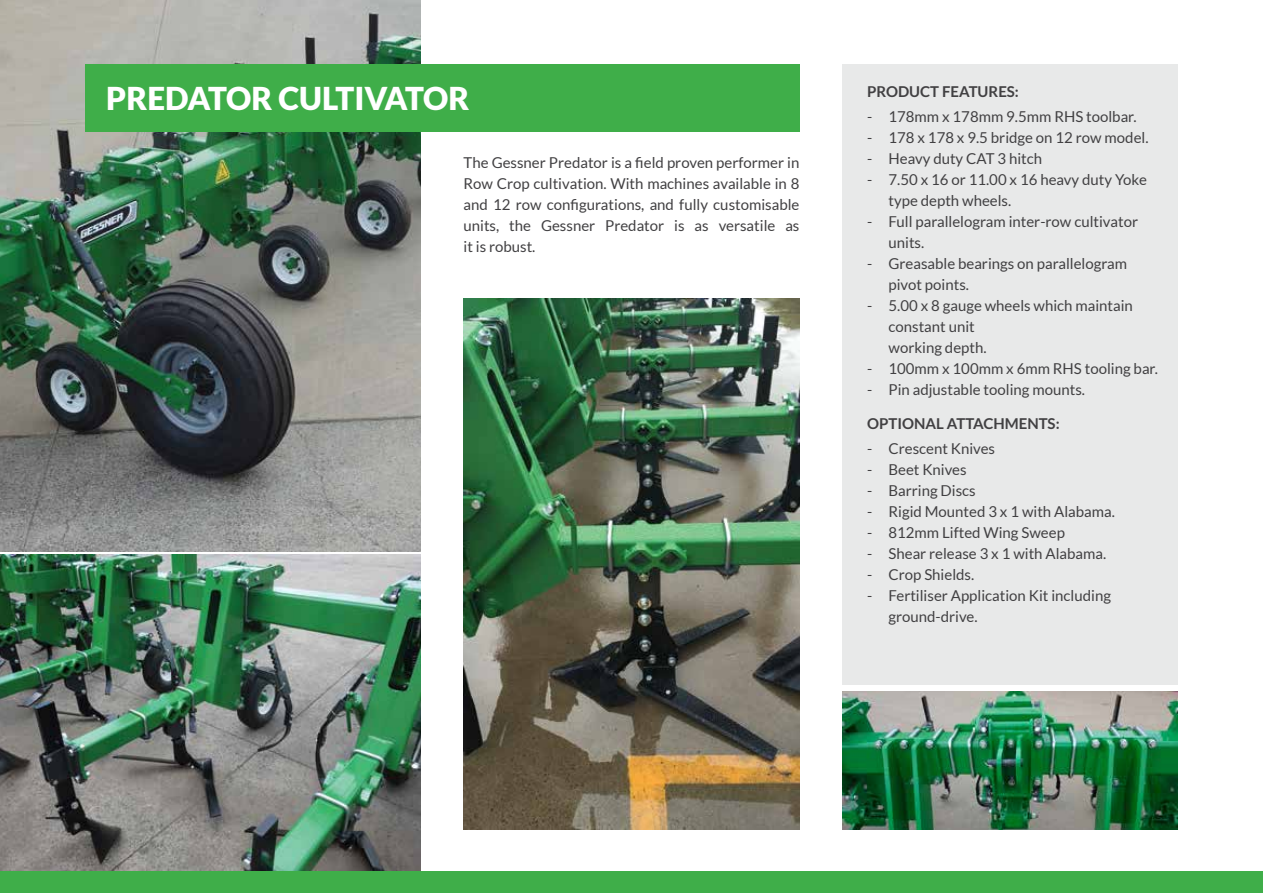
<style>
.page{position:relative;width:1263px;height:893px;background:#fff}
.page>*{position:absolute;margin:0;border:0;box-sizing:border-box;transform-origin:0 0}
.t1{font:900 31.5px "Lato";color:#fff}
.t2{font:15px/21px "Lato";color:#414042}
.t3{font:700 15px "Lato";color:#414042}
</style>
<div class="page">
<div style="left:842px;top:64px;width:336px;height:621px;background:#e8e9e9"></div>
<img style="left:0;top:0;width:421px;height:551px">
<img style="left:842px;top:691px;width:336px;height:138px">
<img style="left:0;top:554px;width:421px;height:318px">
<div style="left:0;top:872px;width:1263px;height:21px;background:#3fae49"></div>
<img style="left:463px;top:298px;width:336px;height:531px">
<div style="left:85px;top:64px;width:714px;height:68px;background:#3fae49"></div>
<h1 class="t1" style="left:106px;top:80px;width:364px">PREDATOR CULTIVATOR</h1>
<p class="t3" style="left:867px;top:83px;width:153px">PRODUCT FEATURES:</p>
<p class="t2" style="left:867px;top:106px;width:271px">- 178mm x 178mm 9.5mm RHS toolbar.</p>
<p class="t2" style="left:867px;top:127px;width:283px">- 178 x 178 x 9.5 bridge on 12 row model.</p>
<p class="t2" style="left:867px;top:148px;width:176px">- Heavy duty CAT 3 hitch</p>
<p class="t2" style="left:888px;top:169px;width:260px;text-indent:-21px">- 7.50 x 16 or 11.00 x 16 heavy duty Yoke type depth wheels.</p>
<p class="t2" style="left:888px;top:211px;width:251px;text-indent:-21px">- Full parallelogram inter-row cultivator units.</p>
<p class="t2" style="left:888px;top:253px;width:240px;text-indent:-21px">- Greasable bearings on parallelogram pivot points.</p>
<p class="t2" style="left:888px;top:295px;width:246px;text-indent:-21px">- 5.00 x 8 gauge wheels which maintain constant unit<br>working depth.</p>
<p class="t2" style="left:867px;top:358px;width:292px">- 100mm x 100mm x 6mm RHS tooling bar.</p>
<p class="t2" style="left:867px;top:379px;width:219px">- Pin adjustable tooling mounts.</p>
<p class="t3" style="left:867px;top:415px;width:194px">OPTIONAL ATTACHMENTS:</p>
<p class="t2" style="left:867px;top:438px;width:129px">- Crescent Knives</p>
<p class="t2" style="left:867px;top:459px;width:101px">- Beet Knives</p>
<p class="t2" style="left:867px;top:480px;width:110px">- Barring Discs</p>
<p class="t2" style="left:867px;top:501px;width:249px">- Rigid Mounted 3 x 1 with Alabama.</p>
<p class="t2" style="left:867px;top:522px;width:199px">- 812mm Lifted Wing Sweep</p>
<p class="t2" style="left:867px;top:543px;width:240px">- Shear release 3 x 1 with Alabama.</p>
<p class="t2" style="left:867px;top:564px;width:108px">- Crop Shields.</p>
<p class="t2" style="left:888px;top:585px;width:224px;text-indent:-21px">- Fertiliser Application Kit including ground-drive.</p>
<p class="t2" style="left:463px;top:152px;width:337px;text-align:justify">The Gessner Predator is a field proven performer in Row Crop cultivation. With machines available in 8 and 12 row configurations, and fully customisable units, the Gessner Predator is as versatile as it is robust.</p>
</div>
